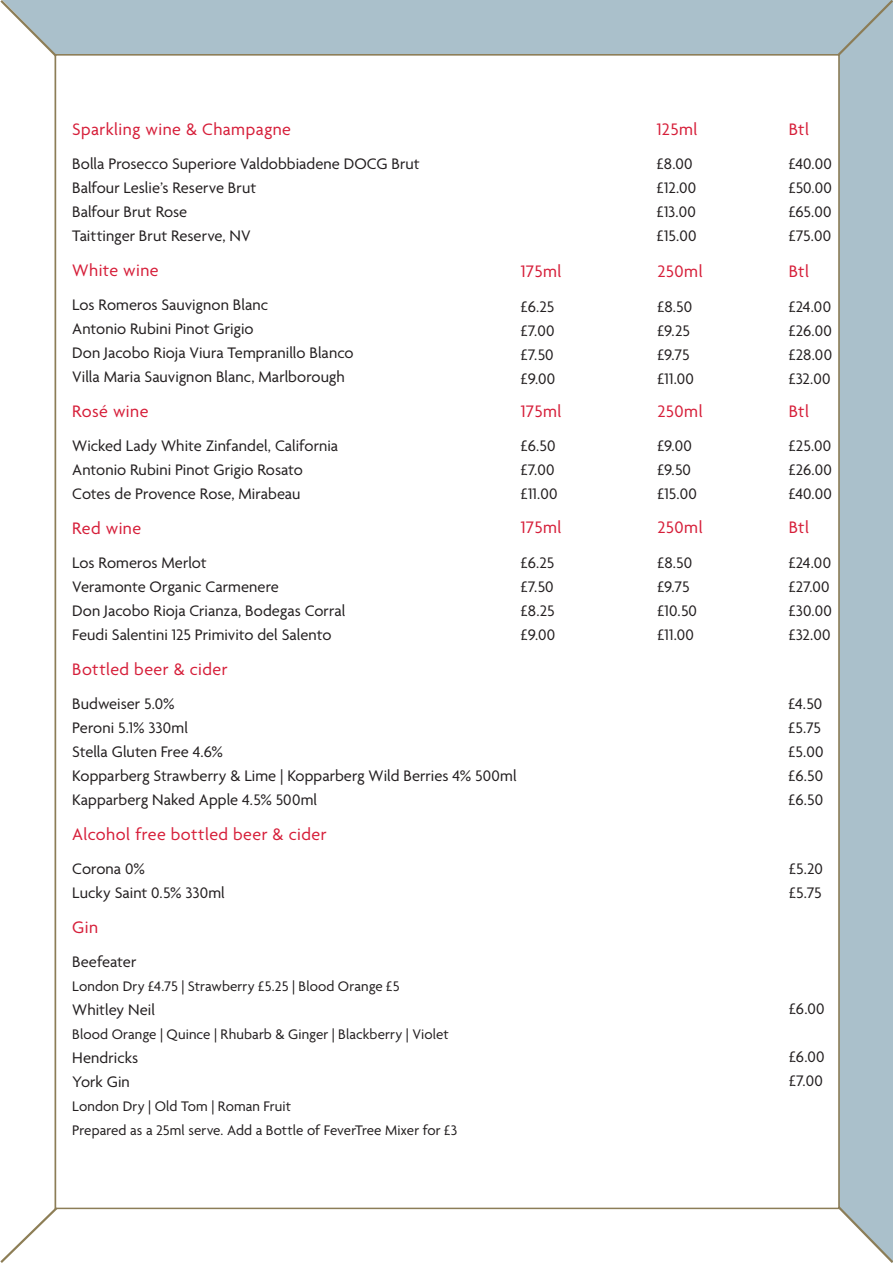
<style>
.page{position:relative;width:893px;height:1263px;background:#fff}
.page>*{position:absolute;margin:0;border:0;box-sizing:border-box;transform-origin:0 0}
.t1{font:18px "Agenda";letter-spacing:.025em;color:#d61e39}
.t2{font:16.5px "Agenda";color:#231f20}
.t3{font:15px "Agenda";letter-spacing:.005em;color:#231f20}
</style>
<div class="page">
<div style="left:54px;top:0;width:839px;height:906px;background:#aac0cb"></div>
<svg style="left:0;top:993px;width:277px;height:270px"></svg>
<svg style="left:0;top:0;width:138px;height:139px"></svg>
<svg style="left:553px;top:915px;width:340px;height:348px"></svg>
<div style="left:526px;top:0;width:367px;height:369px;background:#aac0cb"></div>
<div style="left:55px;top:54px;width:785px;height:1155px;background:#fff;border:2px solid #8c7d57"></div>
<p class="t1" style="left:72px;top:119px;width:220px">Sparkling wine &amp; Champagne</p>
<p class="t2" style="left:72px;top:155px;width:349px">Bolla Prosecco Superiore Valdobbiadene DOCG Brut</p>
<p class="t2" style="left:72px;top:179px;width:185px">Balfour Leslie’s Reserve Brut</p>
<p class="t2" style="left:72px;top:203px;width:116px">Balfour Brut Rose</p>
<p class="t2" style="left:72px;top:227px;width:180px">Taittinger Brut Reserve, NV</p>
<p class="t1" style="left:72px;top:260px;width:88px">White wine</p>
<p class="t2" style="left:72px;top:296px;width:197px">Los Romeros Sauvignon Blanc</p>
<p class="t2" style="left:72px;top:320px;width:183px">Antonio Rubini Pinot Grigio</p>
<p class="t2" style="left:72px;top:344px;width:283px">Don Jacobo Rioja Viura Tempranillo Blanco</p>
<p class="t2" style="left:72px;top:368px;width:274px">Villa Maria Sauvignon Blanc, Marlborough</p>
<p class="t1" style="left:72px;top:401px;width:78px">Rosé wine</p>
<p class="t2" style="left:72px;top:437px;width:267px">Wicked Lady White Zinfandel, California</p>
<p class="t2" style="left:72px;top:461px;width:232px">Antonio Rubini Pinot Grigio Rosato</p>
<p class="t2" style="left:72px;top:485px;width:230px">Cotes de Provence Rose, Mirabeau</p>
<p class="t1" style="left:72px;top:518px;width:70px">Red wine</p>
<p class="t2" style="left:72px;top:554px;width:136px">Los Romeros Merlot</p>
<p class="t2" style="left:72px;top:578px;width:208px">Veramonte Organic Carmenere</p>
<p class="t2" style="left:72px;top:602px;width:275px">Don Jacobo Rioja Crianza, Bodegas Corral</p>
<p class="t2" style="left:72px;top:626px;width:261px">Feudi Salentini 125 Primivito del Salento</p>
<p class="t1" style="left:72px;top:659px;width:157px">Bottled beer &amp; cider</p>
<p class="t2" style="left:72px;top:695px;width:104px">Budweiser 5.0%</p>
<p class="t2" style="left:72px;top:719px;width:117px">Peroni 5.1% 330ml</p>
<p class="t2" style="left:72px;top:743px;width:152px">Stella Gluten Free 4.6%</p>
<p class="t2" style="left:72px;top:767px;width:446px">Kopparberg Strawberry &amp; Lime | Kopparberg Wild Berries 4% 500ml</p>
<p class="t2" style="left:72px;top:791px;width:246px">Kapparberg Naked Apple 4.5% 500ml</p>
<p class="t1" style="left:72px;top:824px;width:256px">Alcohol free bottled beer &amp; cider</p>
<p class="t2" style="left:72px;top:860px;width:74px">Corona 0%</p>
<p class="t2" style="left:72px;top:884px;width:154px">Lucky Saint 0.5% 330ml</p>
<p class="t1" style="left:72px;top:917px;width:27px">Gin</p>
<p class="t2" style="left:72px;top:953px;width:66px">Beefeater</p>
<p class="t3" style="left:72px;top:978px;width:329px">London Dry £4.75 | Strawberry £5.25 | Blood Orange £5</p>
<p class="t2" style="left:72px;top:1001px;width:84px">Whitley Neil</p>
<p class="t3" style="left:72px;top:1026px;width:378px">Blood Orange | Quince | Rhubarb &amp; Ginger | Blackberry | Violet</p>
<p class="t2" style="left:72px;top:1049px;width:67px">Hendricks</p>
<p class="t2" style="left:72px;top:1073px;width:59px">York Gin</p>
<p class="t3" style="left:72px;top:1098px;width:220px">London Dry | Old Tom | Roman Fruit</p>
<p class="t3" style="left:72px;top:1122px;width:387px">Prepared as a 25ml serve. Add a Bottle of FeverTree Mixer for £3</p>
<p class="t1" style="left:521px;top:262px;width:42px">175ml</p>
<p class="t2" style="left:521px;top:298px;width:35px">£6.25</p>
<p class="t2" style="left:521px;top:322px;width:35px">£7.00</p>
<p class="t2" style="left:521px;top:346px;width:34px">£7.50</p>
<p class="t2" style="left:521px;top:370px;width:36px">£9.00</p>
<p class="t1" style="left:521px;top:401px;width:42px">175ml</p>
<p class="t2" style="left:521px;top:437px;width:36px">£6.50</p>
<p class="t2" style="left:521px;top:461px;width:35px">£7.00</p>
<p class="t2" style="left:521px;top:485px;width:38px">£11.00</p>
<p class="t1" style="left:521px;top:518px;width:42px">175ml</p>
<p class="t2" style="left:521px;top:554px;width:35px">£6.25</p>
<p class="t2" style="left:521px;top:578px;width:34px">£7.50</p>
<p class="t2" style="left:521px;top:602px;width:35px">£8.25</p>
<p class="t2" style="left:521px;top:626px;width:36px">£9.00</p>
<p class="t1" style="left:657px;top:119px;width:42px">125ml</p>
<p class="t2" style="left:657px;top:155px;width:37px">£8.00</p>
<p class="t2" style="left:657px;top:179px;width:41px">£12.00</p>
<p class="t2" style="left:657px;top:203px;width:40px">£13.00</p>
<p class="t2" style="left:657px;top:227px;width:41px">£15.00</p>
<p class="t1" style="left:657px;top:262px;width:47px">250ml</p>
<p class="t2" style="left:657px;top:298px;width:36px">£8.50</p>
<p class="t2" style="left:657px;top:322px;width:34px">£9.25</p>
<p class="t2" style="left:657px;top:346px;width:34px">£9.75</p>
<p class="t2" style="left:657px;top:370px;width:38px">£11.00</p>
<p class="t1" style="left:657px;top:401px;width:47px">250ml</p>
<p class="t2" style="left:657px;top:437px;width:36px">£9.00</p>
<p class="t2" style="left:657px;top:461px;width:35px">£9.50</p>
<p class="t2" style="left:657px;top:485px;width:41px">£15.00</p>
<p class="t1" style="left:657px;top:518px;width:47px">250ml</p>
<p class="t2" style="left:657px;top:554px;width:36px">£8.50</p>
<p class="t2" style="left:657px;top:578px;width:34px">£9.75</p>
<p class="t2" style="left:657px;top:602px;width:41px">£10.50</p>
<p class="t2" style="left:657px;top:626px;width:38px">£11.00</p>
<p class="t1" style="left:789px;top:119px;width:22px">Btl</p>
<p class="t2" style="left:789px;top:155px;width:45px">£40.00</p>
<p class="t2" style="left:789px;top:179px;width:45px">£50.00</p>
<p class="t2" style="left:789px;top:203px;width:44px">£65.00</p>
<p class="t2" style="left:789px;top:227px;width:44px">£75.00</p>
<p class="t1" style="left:789px;top:262px;width:22px">Btl</p>
<p class="t2" style="left:789px;top:298px;width:44px">£24.00</p>
<p class="t2" style="left:789px;top:322px;width:45px">£26.00</p>
<p class="t2" style="left:789px;top:346px;width:45px">£28.00</p>
<p class="t2" style="left:789px;top:370px;width:43px">£32.00</p>
<p class="t1" style="left:789px;top:401px;width:22px">Btl</p>
<p class="t2" style="left:789px;top:437px;width:44px">£25.00</p>
<p class="t2" style="left:789px;top:461px;width:45px">£26.00</p>
<p class="t2" style="left:789px;top:485px;width:45px">£40.00</p>
<p class="t1" style="left:789px;top:518px;width:22px">Btl</p>
<p class="t2" style="left:789px;top:554px;width:44px">£24.00</p>
<p class="t2" style="left:789px;top:578px;width:42px">£27.00</p>
<p class="t2" style="left:789px;top:602px;width:45px">£30.00</p>
<p class="t2" style="left:789px;top:626px;width:43px">£32.00</p>
<p class="t2" style="left:788px;top:694px;width:35px">£4.50</p>
<p class="t2" style="left:788px;top:718px;width:34px">£5.75</p>
<p class="t2" style="left:788px;top:742px;width:36px">£5.00</p>
<p class="t2" style="left:788px;top:766px;width:36px">£6.50</p>
<p class="t2" style="left:788px;top:790px;width:36px">£6.50</p>
<p class="t2" style="left:789px;top:860px;width:35px">£5.20</p>
<p class="t2" style="left:789px;top:884px;width:34px">£5.75</p>
<p class="t2" style="left:789px;top:1000px;width:37px">£6.00</p>
<p class="t2" style="left:789px;top:1048px;width:37px">£6.00</p>
<p class="t2" style="left:789px;top:1072px;width:35px">£7.00</p>
</div>
